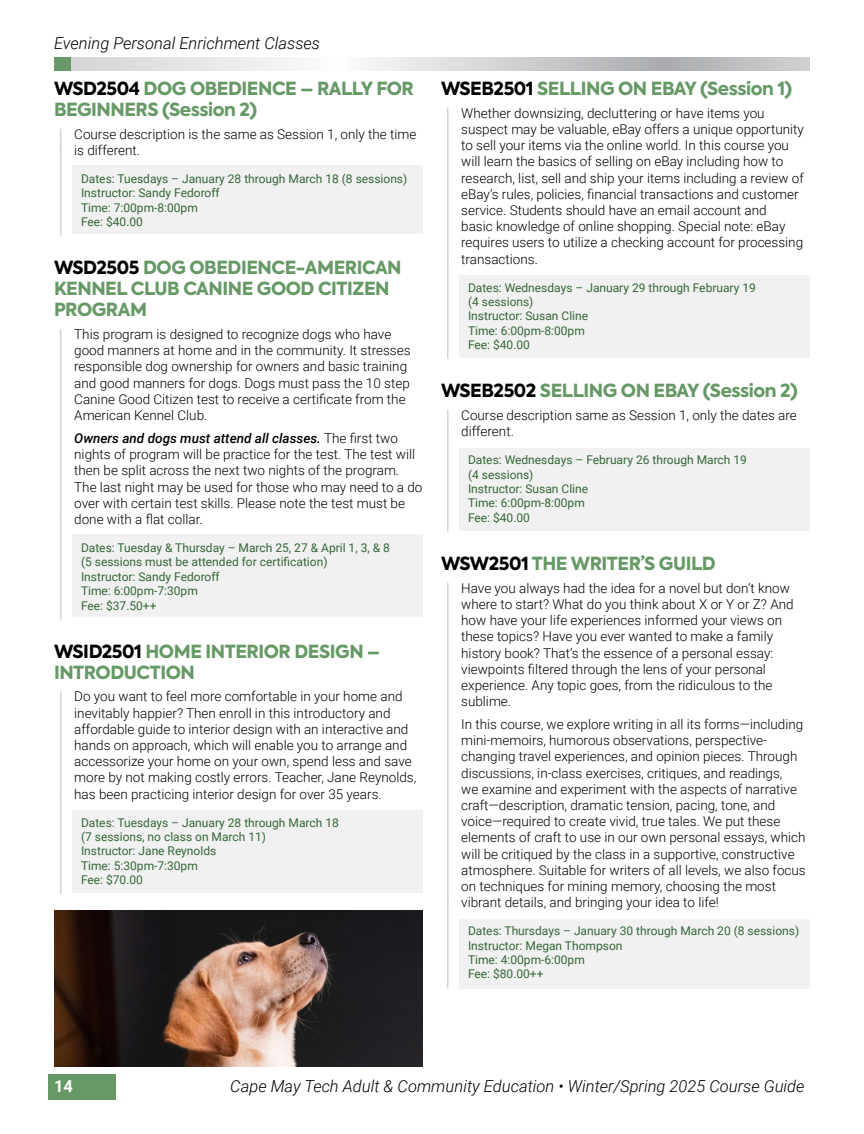
<style>
.page{position:relative;width:864px;height:1134px;background:#fff}
.page>*{position:absolute;margin:0;border:0;box-sizing:border-box;transform-origin:0 0}
.t1{font:800 18px/21px "Axiforma";letter-spacing:-.025em;color:#696}
.t2{font:italic 300 16.5px "Roboto";color:#000}
.t3{font:700 16.5px "Roboto";color:#fff}
.t4{font:300 13.5px/16.2px "Roboto";color:#000}
.t5{font:12px/14.4px "Roboto";color:#346735}
.s1{color:#000}
.s2{font-weight:500;font-style:italic}
</style>
<div class="page">
<svg style="left:71px;top:57px;width:739px;height:13px"></svg>
<div style="left:54px;top:57px;width:17px;height:13px;background:#696"></div>
<div style="left:48px;top:1074px;width:68px;height:26px;background:#679966"></div>
<div style="left:73px;top:165px;width:350px;height:69px;background:#f1f1f2"></div>
<div style="left:73px;top:535px;width:350px;height:82px;background:#f1f1f2"></div>
<div style="left:73px;top:811px;width:350px;height:82px;background:#f1f1f2"></div>
<div style="left:460px;top:275px;width:350px;height:82px;background:#f1f1f2"></div>
<div style="left:460px;top:448px;width:350px;height:82px;background:#f1f1f2"></div>
<div style="left:460px;top:919px;width:350px;height:69px;background:#f1f1f2"></div>
<img style="left:54px;top:910px;width:369px;height:156px">
<hr style="left:60px;top:129px;width:2px;height:23px;background:#d1d3d4">
<hr style="left:60px;top:147px;width:2px;height:89px;background:#d1d3d4">
<hr style="left:60px;top:329px;width:2px;height:192px;background:#d1d3d4">
<hr style="left:60px;top:516px;width:2px;height:103px;background:#d1d3d4">
<hr style="left:60px;top:691px;width:2px;height:104px;background:#d1d3d4">
<hr style="left:60px;top:791px;width:2px;height:103px;background:#d1d3d4">
<hr style="left:447px;top:108px;width:1px;height:152px;background:#d1d3d4">
<hr style="left:447px;top:256px;width:1px;height:103px;background:#d1d3d4">
<svg style="left:447px;top:410px;width:1px;height:18px"></svg>
<hr style="left:447px;top:428px;width:1px;height:104px;background:#d1d3d4">
<hr style="left:447px;top:583px;width:1px;height:321px;background:#d1d3d4">
<hr style="left:447px;top:899px;width:1px;height:89px;background:#d1d3d4">
<p class="t2" style="left:54px;top:31px;width:268px">Evening Personal Enrichment Classes</p>
<h1 class="t1" style="left:54px;top:78px;width:361px"><span class="s1">WSD2504</span> DOG OBEDIENCE – RALLY FOR<br>BEGINNERS (Session 2)</h1>
<p class="t4" style="left:74px;top:125px;width:344px">Course description is the same as Session 1, only the time is different.</p>
<p class="t5" style="left:81px;top:171px;width:328px">Dates: Tuesdays – January 28 through March 18 (8 sessions)<br>Instructor: Sandy Fedoroff<br>Time: 7:00pm-8:00pm<br>Fee: $40.00</p>
<h1 class="t1" style="left:54px;top:257px;width:349px"><span class="s1">WSD2505</span> DOG OBEDIENCE-AMERICAN<br>KENNEL CLUB CANINE GOOD CITIZEN<br>PROGRAM</h1>
<p class="t4" style="left:74px;top:326px;width:338px">This program is designed to recognize dogs who have good manners at home and in the community. It stresses responsible dog ownership for owners and basic training and good manners for dogs. Dogs must pass the 10 step Canine Good Citizen test to receive a certificate from the American Kennel Club.</p>
<p class="t4" style="left:74px;top:430px;width:350px"><span class="s2">Owners and dogs must attend all classes.</span> The first two nights of program will be practice for the test. The test will then be split across the next two nights of the program.<br>The last night may be used for those who may need to a do over with certain test skills. Please note the test must be done with a flat collar.</p>
<p class="t5" style="left:81px;top:540px;width:310px">Dates: Tuesday &amp; Thursday – March 25, 27 &amp; April 1, 3, &amp; 8 (5 sessions must be attended for certification)<br>Instructor: Sandy Fedoroff<br>Time: 6:00pm-7:30pm<br>Fee: $37.50++</p>
<h1 class="t1" style="left:54px;top:641px;width:328px"><span class="s1">WSID2501</span> HOME INTERIOR DESIGN –<br>INTRODUCTION</h1>
<p class="t4" style="left:74px;top:688px;width:344px">Do you want to feel more comfortable in your home and inevitably happier? Then enroll in this introductory and affordable guide to interior design with an interactive and hands on approach, which will enable you to arrange and accessorize your home on your own, spend less and save more by not making costly errors. Teacher, Jane Reynolds, has been practicing interior design for over 35 years.</p>
<p class="t5" style="left:81px;top:815px;width:259px">Dates: Tuesdays – January 28 through March 18 (7 sessions, no class on March 11)<br>Instructor: Jane Reynolds<br>Time: 5:30pm-7:30pm<br>Fee: $70.00</p>
<h1 class="t1" style="left:441px;top:78px;width:353px"><span class="s1">WSEB2501</span> SELLING ON EBAY (Session 1)</h1>
<p class="t4" style="left:461px;top:104px;width:344px">Whether downsizing, decluttering or have items you suspect may be valuable, eBay offers a unique opportunity to sell your items via the online world. In this course you will learn the basics of selling on eBay including how to research, list, sell and ship your items including a review of eBay’s rules, policies, financial transactions and customer service. Students should have an email account and<br>basic knowledge of online shopping. Special note: eBay requires users to utilize a checking account for processing transactions.</p>
<p class="t5" style="left:468px;top:280px;width:289px">Dates: Wednesdays – January 29 through February 19 (4 sessions)<br>Instructor: Susan Cline<br>Time: 6:00pm-8:00pm<br>Fee: $40.00</p>
<h1 class="t1" style="left:441px;top:380px;width:358px"><span class="s1">WSEB2502</span> SELLING ON EBAY (Session 2)</h1>
<p class="t4" style="left:461px;top:407px;width:337px">Course description same as Session 1, only the dates are different.</p>
<p class="t5" style="left:468px;top:452px;width:280px">Dates: Wednesdays – February 26 through March 19 (4 sessions)<br>Instructor: Susan Cline<br>Time: 6:00pm-8:00pm<br>Fee: $40.00</p>
<h1 class="t1" style="left:441px;top:553px;width:276px"><span class="s1">WSW2501</span> THE WRITER’S GUILD</h1>
<p class="t4" style="left:461px;top:579px;width:334px">Have you always had the idea for a novel but don’t know where to start? What do you think about X or Y or Z? And how have your life experiences informed your views on these topics? Have you ever wanted to make a family history book? That’s the essence of a personal essay: viewpoints filtered through the lens of your personal experience. Any topic goes, from the ridiculous to the sublime.</p>
<p class="t4" style="left:461px;top:716px;width:346px">In this course, we explore writing in all its forms—including mini-memoirs, humorous observations, perspective&shy;changing travel experiences, and opinion pieces. Through discussions, in-class exercises, critiques, and readings,<br>we examine and experiment with the aspects of narrative craft—description, dramatic tension, pacing, tone, and voice—required to create vivid, true tales. We put these elements of craft to use in our own personal essays, which will be critiqued by the class in a supportive, constructive atmosphere. Suitable for writers of all levels, we also focus on techniques for mining memory, choosing the most vibrant details, and bringing your idea to life!</p>
<p class="t5" style="left:468px;top:923px;width:333px">Dates: Thursdays – January 30 through March 20 (8 sessions)<br>Instructor: Megan Thompson<br>Time: 4:00pm-6:00pm<br>Fee: $80.00++</p>
<p class="t3" style="left:54px;top:1075px;width:20px">14</p>
<p class="t2" style="left:230px;top:1075px;width:576px">Cape May Tech Adult &amp; Community Education • Winter/Spring 2025 Course Guide</p>
</div>
